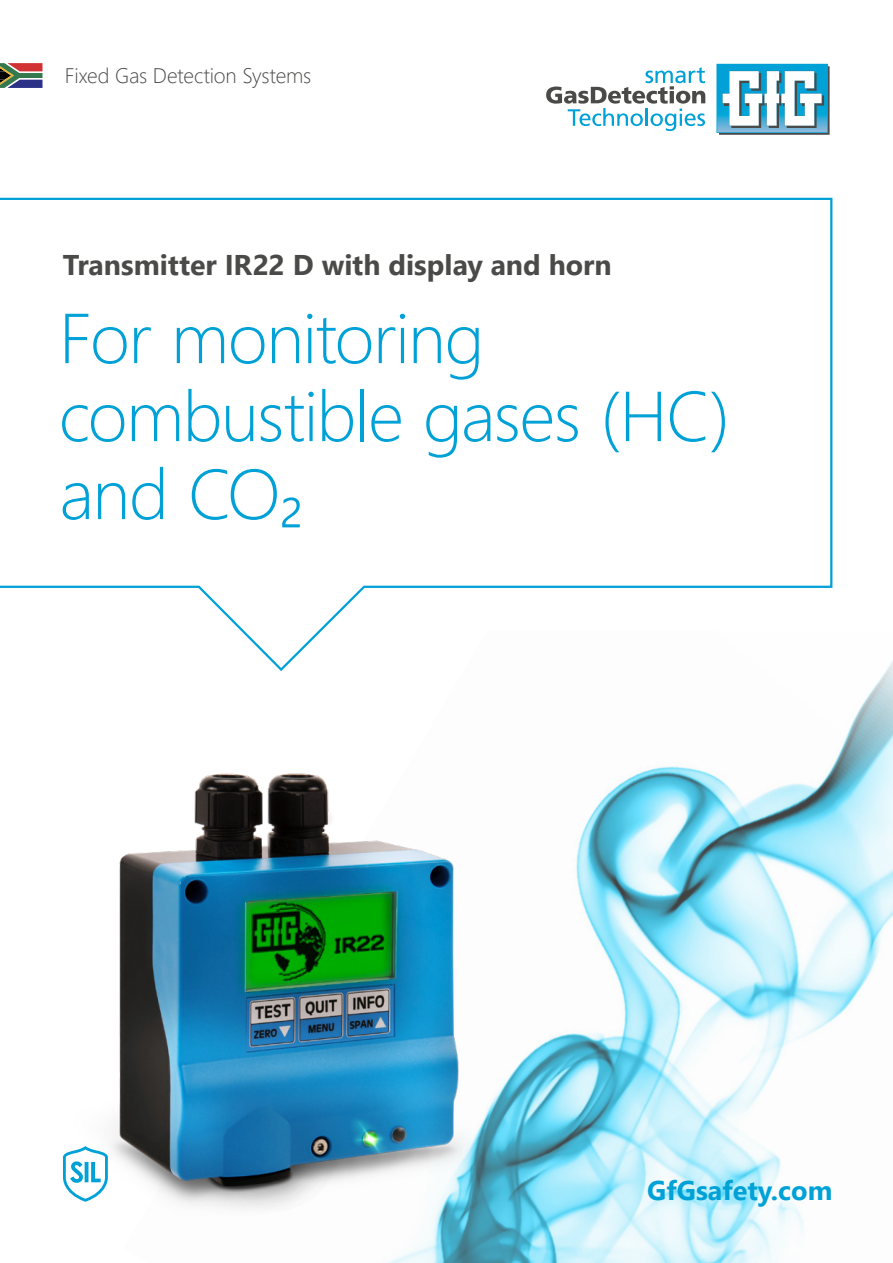
<style>
.page{position:relative;width:893px;height:1263px;background:#fff}
.page>*{position:absolute;margin:0;border:0;box-sizing:border-box;transform-origin:0 0}
.t1{font:300 70.5px/78px "Segoe UI";letter-spacing:-.02em;color:#00a1d6}
.t2{font:700 28.5px "Segoe UI";color:#4a4a49}
.t3{font:700 27px "Segoe UI";color:#00a1d6}
.t4{font:300 21px "Segoe UI";letter-spacing:-.01em;color:#4a4a49}
</style>
<div class="page">
<img style="left:388px;top:660px;width:505px;height:603px">
<svg style="left:716px;top:64px;width:114px;height:71px"></svg>
<svg style="left:546px;top:67px;width:159px;height:64px"></svg>
<svg style="left:0;top:197px;width:834px;height:476px"></svg>
<img style="left:111px;top:758px;width:386px;height:469px">
<svg style="left:63px;top:1146px;width:45px;height:56px"></svg>
<svg style="left:0;top:63px;width:42px;height:25px"></svg>
<p class="t4" style="left:65px;top:56px;width:248px">Fixed Gas Detection Systems</p>
<p class="t2" style="left:63px;top:237px;width:550px">Transmitter IR22 D with display and horn</p>
<p class="t1" style="left:59px;top:292px;width:673px">For monitoring combustible gases (HC) and CO₂</p>
<p class="t3" style="left:647px;top:1164px;width:187px">GfGsafety.com</p>
</div>
